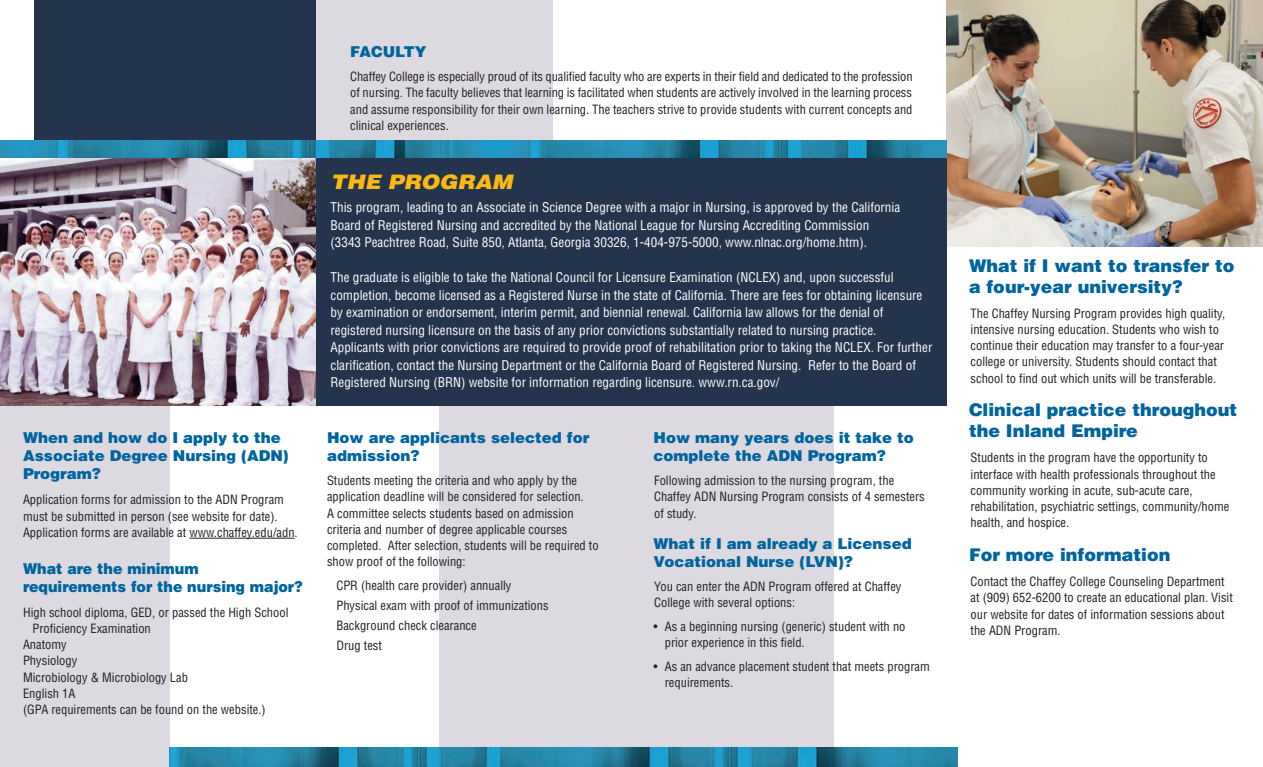
<style>
.page{position:relative;width:1263px;height:767px;background:#fff}
.page>*{position:absolute;margin:0;border:0;box-sizing:border-box;transform-origin:0 0}
.t1{font:italic 900 20px "Helvetica";color:#fcb814;scale:1.1 1}
.t2{font:900 17.5px/21px "Helvetica";color:#00649e}
.t3{font:900 15px/18px "Helvetica";color:#00649e}
.t4{font:900 15px/18px "Helvetica";color:#00649e;scale:.95 1}
.t5{font:condensed 13.12px/17.5px "Helvetica";color:#fff}
.t6{font:condensed 12.5px/16.2px "Helvetica";color:#231f20}
</style>
<div class="page">
<img style="left:946px;top:0;width:316px;height:247px">
<div style="left:0;top:404px;width:169px;height:363px;background:#dcdae0"></div>
<div style="left:439px;top:404px;width:394px;height:363px;background:#dcdae0"></div>
<div style="left:314px;top:0;width:238px;height:223px;background:#dcdae0"></div>
<div style="left:316px;top:155px;width:630px;height:251px;background:#23344c"></div>
<div style="left:34px;top:0;width:282px;height:202px;background:#23344c"></div>
<img style="left:0;top:158px;width:316px;height:248px">
<hr style="left:189px;top:538px;width:105px;height:1px;background:#231f20">
<img style="left:0;top:141px;width:406px;height:17px">
<img style="left:406px;top:141px;width:540px;height:17px">
<img style="left:169px;top:748px;width:331px;height:19px">
<img style="left:500px;top:748px;width:457px;height:19px">
<p class="t3" style="left:23px;top:428px;width:267px">When and how do I apply to the<br>Associate Degree Nursing (ADN)<br>Program?</p>
<p class="t6" style="left:23px;top:491px;width:276px">Application forms for admission to the ADN Program must be submitted in person (see website for date).<br>Application forms are available at www.chaffey.edu/adn.</p>
<p class="t4" style="left:23px;top:559px;width:296px">What are the minimum requirements for the nursing major?</p>
<p class="t6" style="left:23px;top:604px;width:267px">High school diploma, GED, or passed the High School</p>
<p class="t6" style="left:32px;top:620px;width:120px">Proficiency Examination</p>
<p class="t6" style="left:23px;top:636px;width:45px">Anatomy</p>
<p class="t6" style="left:23px;top:652px;width:56px">Physiology</p>
<p class="t6" style="left:23px;top:669px;width:166px">Microbiology &amp; Microbiology Lab</p>
<p class="t6" style="left:23px;top:685px;width:54px">English 1A</p>
<p class="t6" style="left:23px;top:701px;width:244px">(GPA requirements can be found on the website.)</p>
<p class="t3" style="left:350px;top:42px;width:78px">FACULTY</p>
<p class="t6" style="left:350px;top:68px;width:563px;text-align:justify">Chaffey College is especially proud of its qualified faculty who are experts in their field and dedicated to the profession of nursing. The faculty believes that learning is facilitated when students are actively involved in the learning process and assume responsibility for their own learning. The teachers strive to provide students with current concepts and clinical experiences.</p>
<h1 class="t1" style="left:330px;top:169px;width:167px">THE PROGRAM</h1>
<p class="t5" style="left:330px;top:199px;width:571px">This program, leading to an Associate in Science Degree with a major in Nursing, is approved by the California<br>Board of Registered Nursing and accredited by the National League for Nursing Accrediting Commission (3343 Peachtree Road, Suite 850, Atlanta, Georgia 30326, 1-404-975-5000, www.nlnac.org/home.htm).</p>
<p class="t5" style="left:330px;top:269px;width:603px">The graduate is eligible to take the National Council for Licensure Examination (NCLEX) and, upon successful completion, become licensed as a Registered Nurse in the state of California. There are fees for obtaining licensure by examination or endorsement, interim permit, and biennial renewal. California law allows for the denial of registered nursing licensure on the basis of any prior convictions substantially related to nursing practice.<br>Applicants with prior convictions are required to provide proof of rehabilitation prior to taking the NCLEX. For further clarification, contact the Nursing Department or the California Board of Registered Nursing. Refer to the Board of Registered Nursing (BRN) website for information regarding licensure. www.rn.ca.gov/</p>
<p class="t3" style="left:327px;top:428px;width:264px">How are applicants selected for admission?</p>
<p class="t6" style="left:327px;top:472px;width:273px">Students meeting the criteria and who apply by the application deadline will be considered for selection.<br>A committee selects students based on admission criteria and number of degree applicable courses completed. After selection, students will be required to show proof of the following:</p>
<p class="t6" style="left:336px;top:575px;width:214px;line-height:20px">CPR (health care provider) annually<br>Physical exam with proof of immunizations<br>Background check clearance<br>Drug test</p>
<p class="t3" style="left:653px;top:428px;width:261px">How many years does it take to complete the ADN Program?</p>
<p class="t6" style="left:654px;top:472px;width:272px">Following admission to the nursing program, the<br>Chaffey ADN Nursing Program consists of 4 semesters of study.</p>
<p class="t3" style="left:653px;top:534px;width:260px">What if I am already a Licensed<br>Vocational Nurse (LVN)?</p>
<p class="t6" style="left:654px;top:578px;width:249px">You can enter the ADN Program offered at Chaffey<br>College with several options:</p>
<p class="t6" style="left:664px;top:618px;width:242px;text-indent:-11px">• As a beginning nursing (generic) student with no prior experience in this field.</p>
<p class="t6" style="left:664px;top:658px;width:266px;text-indent:-11px">• As an advance placement student that meets program requirements.</p>
<h2 class="t2" style="left:968px;top:254px;width:267px">What if I want to transfer to a four-year university?</h2>
<p class="t6" style="left:970px;top:305px;width:256px">The Chaffey Nursing Program provides high quality, intensive nursing education. Students who wish to continue their education may transfer to a four-year college or university. Students should contact that school to find out which units will be transferable.</p>
<h2 class="t2" style="left:968px;top:399px;width:270px">Clinical practice throughout the Inland Empire</h2>
<p class="t6" style="left:970px;top:449px;width:260px">Students in the program have the opportunity to interface with health professionals throughout the community working in acute, sub-acute care, rehabilitation, psychiatric settings, community/home health, and hospice.</p>
<h2 class="t2" style="left:968px;top:544px;width:203px">For more information</h2>
<p class="t6" style="left:970px;top:573px;width:264px">Contact the Chaffey College Counseling Department at (909) 652-6200 to create an educational plan. Visit our website for dates of information sessions about the ADN Program.</p>
</div>
